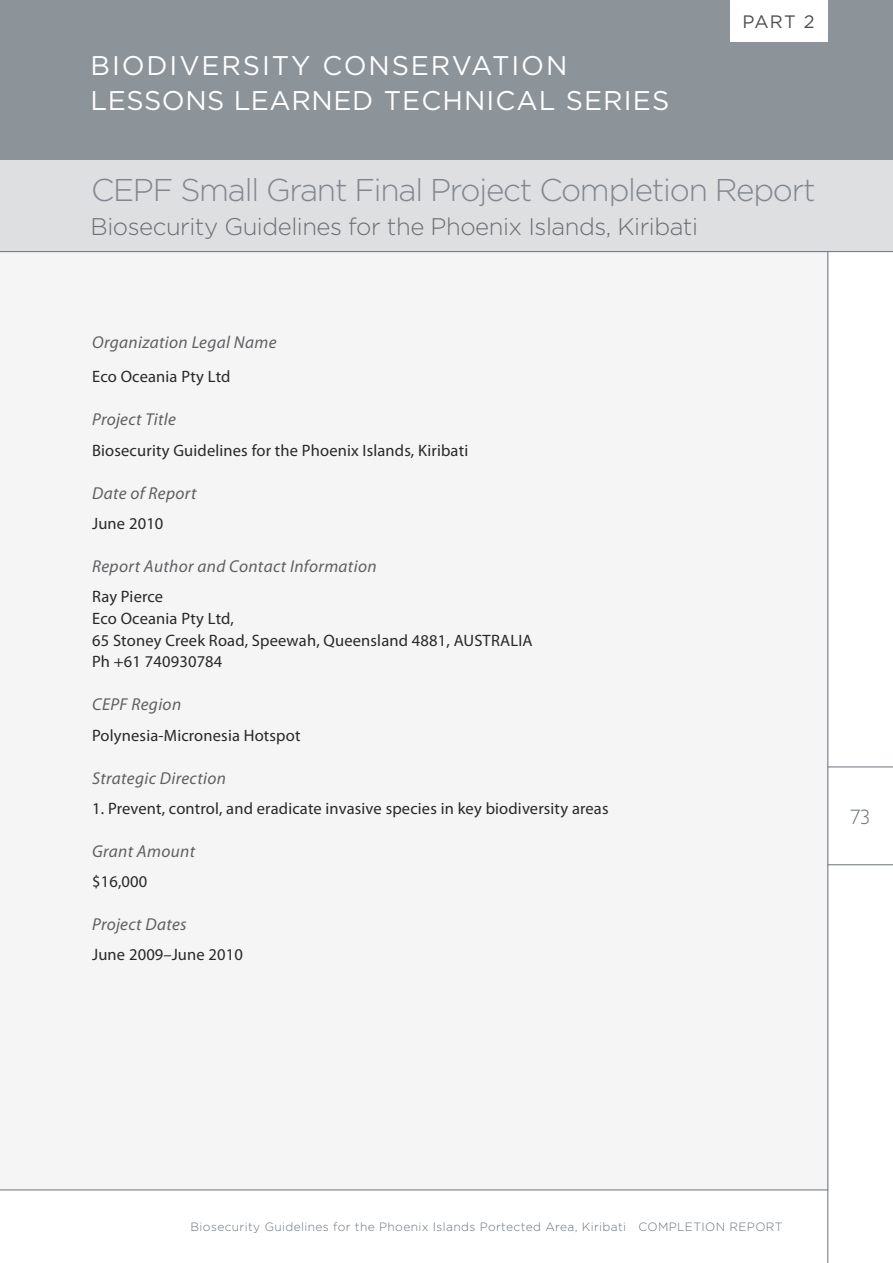
<style>
.page{position:relative;width:893px;height:1263px;background:#fff}
.page>*{position:absolute;margin:0;border:0;box-sizing:border-box;transform-origin:0 0}
.t1{font:300 31.5px "Gotham";letter-spacing:-.04em;color:#80888f}
.t2{font:27px/34.5px "Gotham";letter-spacing:.04em;color:#fff}
.t3{font:300 24px "Gotham";letter-spacing:-.02em;color:#6d6e71}
.t4{font:300 21px "Gill Sans";color:#6a737b}
.t5{font:18px "Gotham";color:#4d4d4f}
.t6{font:italic 17.25px "Myriad Pro";letter-spacing:.02em;color:#5f6062}
.t7{font:16.5px/21.8px "Myriad Pro";letter-spacing:.01em;color:#292829}
.t8{font:300 12px "Gotham";letter-spacing:.03em;color:#6a737b}
</style>
<div class="page">
<div style="left:0;top:0;width:828px;height:1189px;background:#f0f1f2"></div>
<hr style="left:0;top:1189px;width:828px;height:1px;background:#6a737b">
<hr style="left:828px;top:766px;width:65px;height:1px;background:#6a737b">
<hr style="left:828px;top:864px;width:65px;height:1px;background:#6a737b">
<hr style="left:827px;top:0;width:1px;height:1263px;background:#6a737b">
<div style="left:0;top:0;width:893px;height:251px;background:#8c9399"></div>
<div style="left:0;top:160px;width:893px;height:91px;background:#dddfe1"></div>
<hr style="left:0;top:251px;width:893px;height:1px;background:#6a737b">
<div style="left:731px;top:0;width:97px;height:42px;background:#fff"></div>
<h2 class="t2" style="left:91px;top:48px;width:580px">BIODIVERSITY CONSERVATION<br>LESSONS LEARNED TECHNICAL SERIES</h2>
<p class="t5" style="left:742px;top:10px;width:74px">PART 2</p>
<h1 class="t1" style="left:91px;top:170px;width:726px">CEPF Small Grant Final Project Completion Report</h1>
<h3 class="t3" style="left:91px;top:211px;width:609px">Biosecurity Guidelines for the Phoenix Islands, Kiribati</h3>
<p class="t6" style="left:92px;top:331px;width:186px">Organization Legal Name</p>
<p class="t7" style="left:92px;top:366px;width:140px">Eco Oceania Pty Ltd</p>
<p class="t6" style="left:92px;top:409px;width:85px">Project Title</p>
<p class="t7" style="left:92px;top:439px;width:378px">Biosecurity Guidelines for the Phoenix Islands, Kiribati</p>
<p class="t6" style="left:92px;top:482px;width:106px">Date of Report</p>
<p class="t7" style="left:92px;top:512px;width:73px">June 2010</p>
<p class="t6" style="left:92px;top:555px;width:286px">Report Author and Contact Information</p>
<p class="t7" style="left:92px;top:585px;width:442px">Ray Pierce<br>Eco Oceania Pty Ltd,<br>65 Stoney Creek Road, Speewah, Queensland 4881, AUSTRALIA<br>Ph +61 740930784</p>
<p class="t6" style="left:92px;top:694px;width:91px">CEPF Region</p>
<p class="t7" style="left:92px;top:724px;width:210px">Polynesia-Micronesia Hotspot</p>
<p class="t6" style="left:92px;top:767px;width:135px">Strategic Direction</p>
<p class="t7" style="left:92px;top:797px;width:518px">1. Prevent, control, and eradicate invasive species in key biodiversity areas</p>
<p class="t6" style="left:92px;top:840px;width:105px">Grant Amount</p>
<p class="t7" style="left:92px;top:870px;width:57px">$16,000</p>
<p class="t6" style="left:92px;top:914px;width:96px">Project Dates</p>
<p class="t7" style="left:92px;top:944px;width:152px">June 2009–June 2010</p>
<p class="t4" style="left:850px;top:805px;width:22px">73</p>
<p class="t8" style="left:191px;top:1219px;width:593px">Biosecurity Guidelines for the Phoenix Islands Portected Area, Kiribati COMPLETION REPORT</p>
</div>
